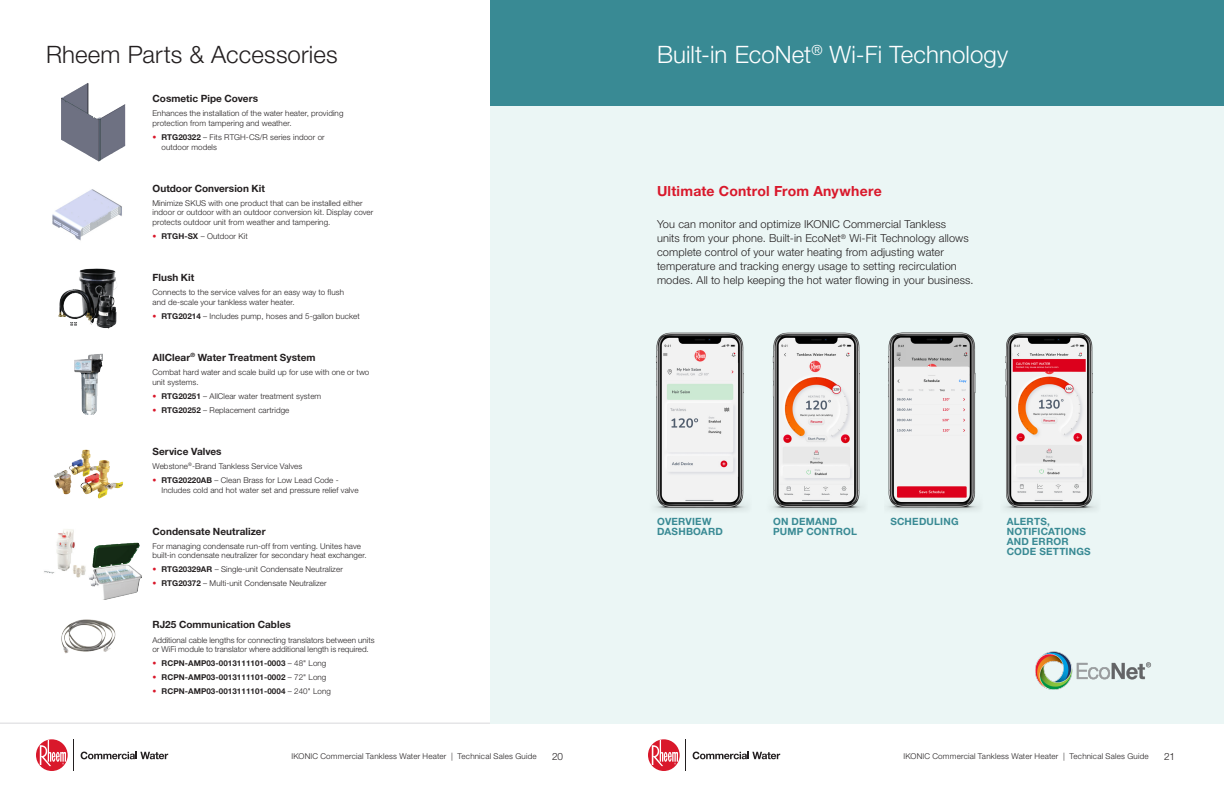
<style>
.page{position:relative;width:1224px;height:792px;background:#fff}
.page>*{position:absolute;margin:0;border:0;box-sizing:border-box;transform-origin:0 0}
.Section_Categories{font:300 24px "Rheem Sans";letter-spacing:.005em;color:#fff}
.Section_Categories-2{font:300 24px "Rheem Sans";letter-spacing:.005em;color:#231f20}
.Explanation_Title{font:700 14px "Rheem Sans";letter-spacing:.015em;color:#d9182b}
.Body_Copy{font:300 11px/14px "Rheem Sans";letter-spacing:.01em;color:#231f20}
.Subhead_New{font:700 10px "Rheem Sans";letter-spacing:.005em;color:#231f20}
.body_copy_regular{font:700 10px/10px "Rheem Sans";letter-spacing:.02em;color:#398a94}
.t1{font:300 10px "Rheem Sans";color:#231f20}
.Body_New{font:300 8px/9.6px "Rheem Sans";letter-spacing:.01em;color:#231f20}
.t2{font:700 8px "Rheem Sans";letter-spacing:.01em;color:#231f20}
.s1{color:#d9182b}
.s2{font-weight:700}
.s3{font-weight:700;color:#d9182b}
.s4{font-weight:300;color:#d9182b}
.s5{font-weight:300}
</style>
<div class="page">
<svg style="left:36px;top:739px;width:32px;height:32px"></svg>
<svg style="left:40px;top:740px;width:26px;height:26px"></svg>
<svg style="left:81px;top:752px;width:87px;height:7px"></svg>
<hr style="left:73px;top:739px;width:1px;height:32px;background:#231f20">
<svg style="left:648px;top:739px;width:32px;height:32px"></svg>
<svg style="left:652px;top:740px;width:26px;height:26px"></svg>
<svg style="left:693px;top:752px;width:87px;height:7px"></svg>
<hr style="left:685px;top:739px;width:1px;height:32px;background:#231f20">
<hr style="left:0;top:723px;width:612px;height:1px;background:#d8d9db">
<div style="left:491px;top:0;width:733px;height:724px;background:#ebf6f5"></div>
<div style="left:491px;top:0;width:733px;height:106px;background:#398a94"></div>
<img style="left:1005px;top:332px;width:92px;height:180px">
<img style="left:887px;top:332px;width:92px;height:179px">
<img style="left:772px;top:332px;width:92px;height:180px">
<img style="left:655px;top:332px;width:93px;height:180px">
<img style="left:58px;top:269px;width:59px;height:60px">
<img style="left:74px;top:354px;width:29px;height:61px">
<img style="left:54px;top:449px;width:70px;height:50px">
<img style="left:44px;top:529px;width:42px;height:49px">
<img style="left:89px;top:542px;width:53px;height:57px">
<img style="left:61px;top:619px;width:55px;height:35px">
<img style="left:61px;top:83px;width:41px;height:78px">
<img style="left:52px;top:189px;width:70px;height:52px">
<img style="left:1035px;top:651px;width:116px;height:39px">
<p class="Section_Categories-2" style="left:46px;top:40px;width:293px">Rheem Parts &amp; Accessories</p>
<p class="Section_Categories" style="left:657px;top:40px;width:353px">Built-in EcoNet<sup>®</sup> Wi-Fi Technology</p>
<p class="Subhead_New" style="left:153px;top:92px;width:107px">Cosmetic Pipe Covers</p>
<p class="Body_New" style="left:153px;top:109px;width:192px">Enhances the installation of the water heater, providing protection from tampering and weather.</p>
<p class="Body_New" style="left:162px;top:132px;width:165px;text-indent:-9px"><span class="s1">•</span> <span class="s2">RTG20322</span> – Fits RTGH-CS/R series indoor or outdoor models</p>
<p class="Subhead_New" style="left:153px;top:182px;width:114px">Outdoor Conversion Kit</p>
<p class="Body_New" style="left:153px;top:198px;width:222px">Minimize SKUS with one product that can be installed either indoor or outdoor with an outdoor conversion kit. Display cover protects outdoor unit from weather and tampering.</p>
<p class="Body_New" style="left:153px;top:231px;width:97px"><span class="s3">•</span> <span class="s2">RTGH-SX</span> – Outdoor Kit</p>
<p class="Subhead_New" style="left:153px;top:271px;width:43px">Flush Kit</p>
<p class="Body_New" style="left:153px;top:287px;width:193px">Connects to the service valves for an easy way to flush and de-scale your tankless water heater.</p>
<p class="Body_New" style="left:153px;top:311px;width:209px"><span class="s3">•</span> <span class="s2">RTG20214</span> – Includes pump, hoses and 5-gallon bucket</p>
<p class="Subhead_New" style="left:153px;top:351px;width:165px">AllClear<sup>®</sup> Water Treatment System</p>
<p class="Body_New" style="left:153px;top:367px;width:218px">Combat hard water and scale build up for use with one or two unit systems.</p>
<p class="Body_New" style="left:153px;top:391px;width:170px"><span class="s3">•</span> <span class="s2">RTG20251</span> – AllClear water treatment system</p>
<p class="Body_New" style="left:153px;top:405px;width:138px"><span class="s3">•</span> <span class="s2">RTG20252</span> – Replacement cartridge</p>
<p class="Subhead_New" style="left:153px;top:445px;width:71px">Service Valves</p>
<p class="Body_New" style="left:153px;top:461px;width:151px">Webstone<sup>®</sup>-Brand Tankless Service Valves</p>
<p class="Body_New" style="left:162px;top:475px;width:198px;text-indent:-9px"><span class="s1">•</span> <span class="s2">RTG20220AB</span> – Clean Brass for Low Lead Code -<br>Includes cold and hot water set and pressure relief valve</p>
<p class="Subhead_New" style="left:153px;top:525px;width:115px">Condensate Neutralizer</p>
<p class="Body_New" style="left:153px;top:541px;width:216px">For managing condensate run-off from venting. Unites have built-in condensate neutralizer for secondary heat exchanger.</p>
<p class="Body_New" style="left:153px;top:565px;width:192px"><span class="s1">•</span> <span class="s2">RTG20329AR</span> – Single-unit Condensate Neutralizer</p>
<p class="Body_New" style="left:153px;top:579px;width:176px"><span class="s1">•</span> <span class="s2">RTG20372</span> – Multi-unit Condensate Neutralizer</p>
<p class="Subhead_New" style="left:153px;top:619px;width:140px">RJ25 Communication Cables</p>
<p class="Body_New" style="left:153px;top:635px;width:224px">Additional cable lengths for connecting translators between units or WiFi module to translator where additional length is required.</p>
<p class="t2" style="left:153px;top:658px;width:175px"><span class="s4">•</span> RCPN-AMP03-0013111101-0003 <span class="s5">– 48" Long</span></p>
<p class="t2" style="left:153px;top:672px;width:175px"><span class="s4">•</span> RCPN-AMP03-0013111101-0002 <span class="s5">– 72" Long</span></p>
<p class="t2" style="left:153px;top:687px;width:180px"><span class="s4">•</span> RCPN-AMP03-0013111101-0004 <span class="s5">– 240" Long</span></p>
<p class="Explanation_Title" style="left:657px;top:182px;width:226px">Ultimate Control From Anywhere</p>
<p class="Body_Copy" style="left:657px;top:217px;width:318px">You can monitor and optimize IKONIC Commercial Tankless<br>units from your phone. Built-in EcoNet<sup>®</sup> Wi-Fit Technology allows complete control of your water heating from adjusting water temperature and tracking energy usage to setting recirculation modes. All to help keeping the hot water flowing in your business.</p>
<p class="body_copy_regular" style="left:890px;top:516px;width:70px">SCHEDULING</p>
<p class="body_copy_regular" style="left:657px;top:517px;width:56px">OVERVIEW</p>
<p class="body_copy_regular" style="left:657px;top:527px;width:67px">DASHBOARD</p>
<p class="body_copy_regular" style="left:1007px;top:517px;width:86px">ALERTS,<br>NOTIFICATIONS<br>AND ERROR<br>CODE SETTINGS</p>
<p class="body_copy_regular" style="left:773px;top:517px;width:85px">ON DEMAND<br>PUMP CONTROL</p>
<p class="Body_New" style="left:292px;top:751px;width:247px">IKONIC Commercial Tankless Water Heater | Technical Sales Guide</p>
<p class="t1" style="left:552px;top:750px;width:13px">20</p>
<p class="Body_New" style="left:904px;top:751px;width:247px">IKONIC Commercial Tankless Water Heater | Technical Sales Guide</p>
<p class="t1" style="left:1164px;top:750px;width:13px">21</p>
</div>
